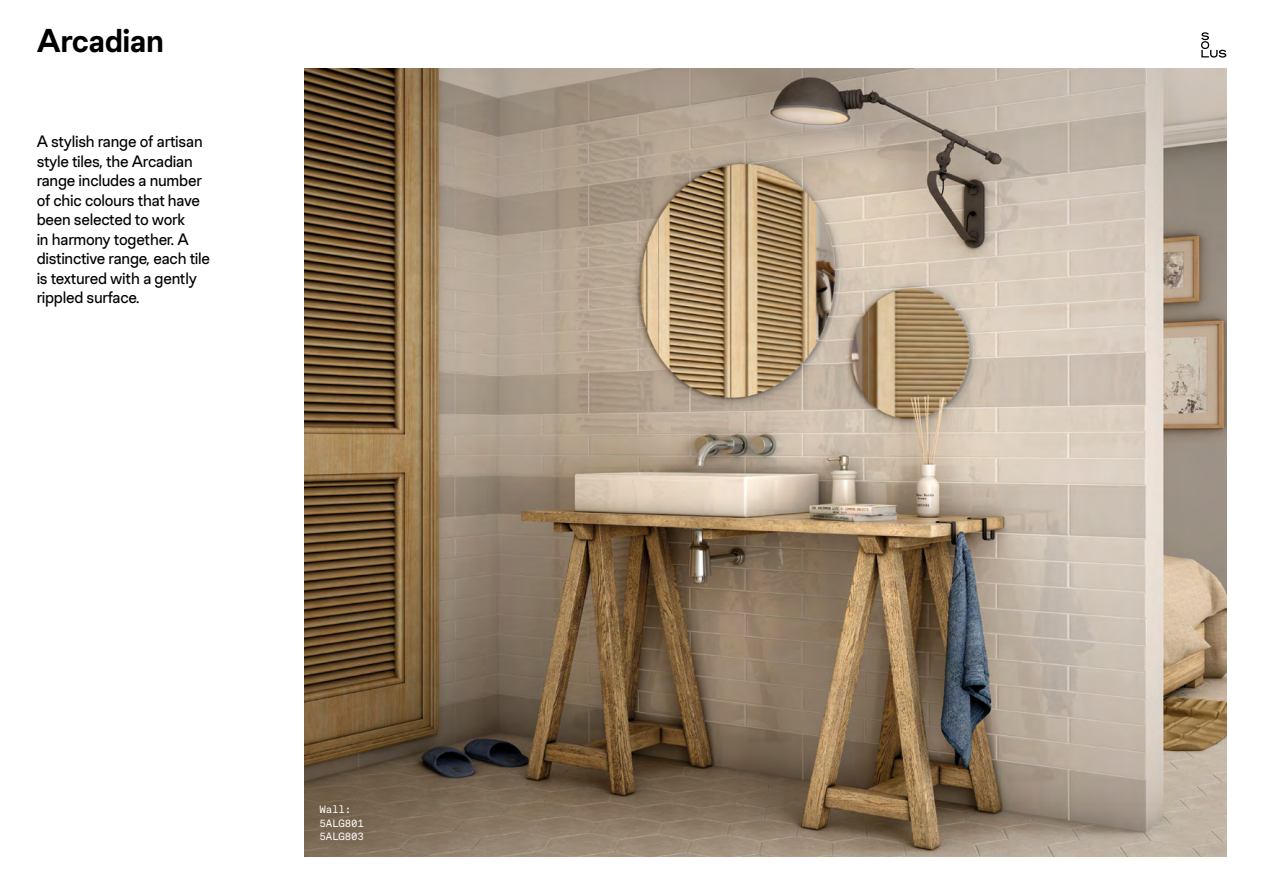
<style>
.page{position:relative;width:1263px;height:893px;background:#fff}
.page>*{position:absolute;margin:0;border:0;box-sizing:border-box;transform-origin:0 0}
.t1{font:600 33px "Chromatic Pro Grotesque";letter-spacing:-.015em;color:#000}
.t2{font:16.5px/19.5px "Chromatic Pro Grotesque";letter-spacing:-.015em;color:#000}
.t3{font:10.5px/13.5px "Akkurat Mono LL";letter-spacing:-.015em;color:#fff}
</style>
<div class="page">
<img style="left:305px;top:69px;width:921px;height:787px">
<svg style="left:1201px;top:32px;width:25px;height:26px"></svg>
<h1 class="t1" style="left:37px;top:20px;width:129px">Arcadian</h1>
<p class="t2" style="left:37px;top:131px;width:175px">A stylish range of artisan style tiles, the Arcadian range includes a number of chic colours that have been selected to work<br>in harmony together. A distinctive range, each tile is textured with a gently rippled surface.</p>
<p class="t3" style="left:319px;top:802px;width:46px">Wall:<br>5ALG801<br>5ALG803</p>
</div>
